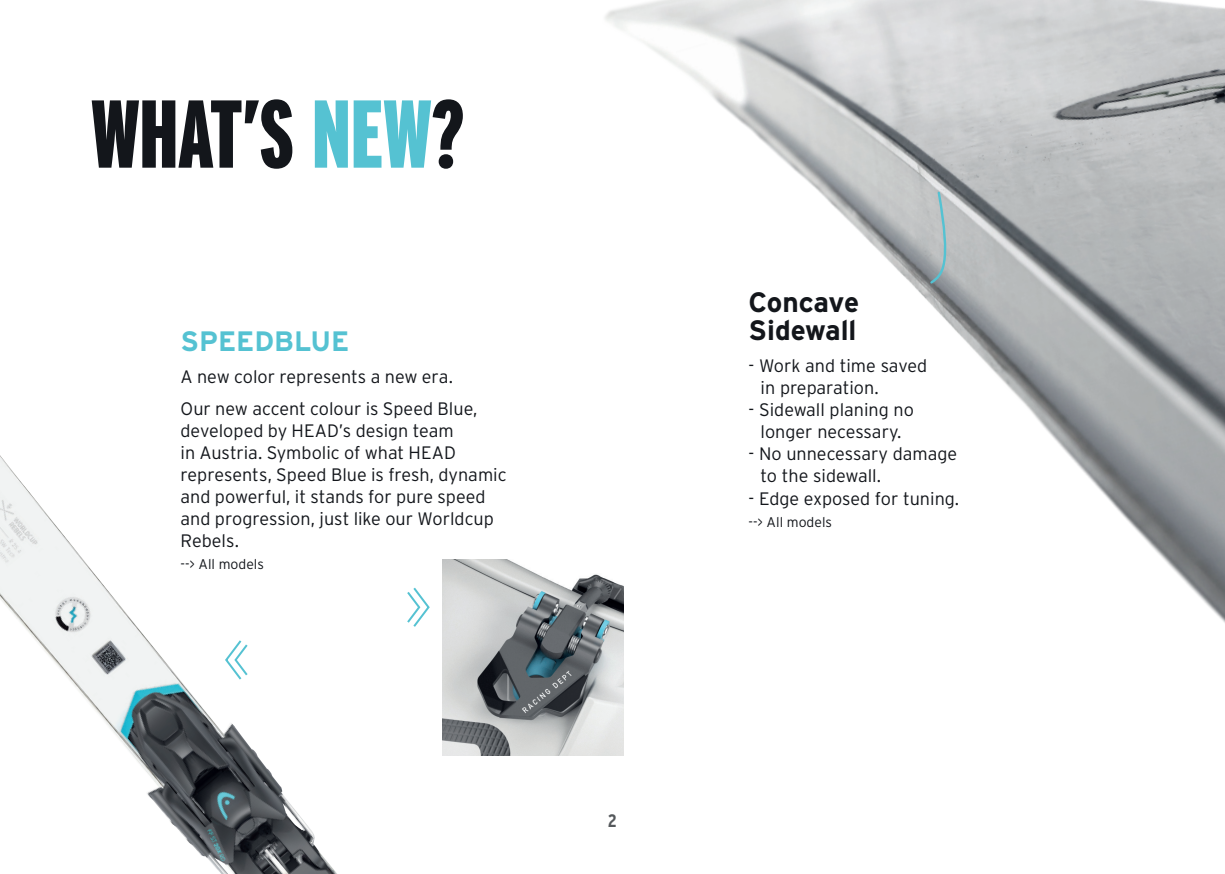
<style>
.page{position:relative;width:1225px;height:874px;background:#fff}
.page>*{position:absolute;margin:0;border:0;box-sizing:border-box;transform-origin:0 0}
.t1{font:900 96px "Interstate Compressed";letter-spacing:-.005em;color:#13161b}
.t2{font:700 28px/28px "Interstate";color:#13161b}
.t3{font:700 28px "Interstate";color:#55c2d2}
.t4{font:300 18px/22px "Interstate";color:#13161b}
.t5{font:700 18px "Interstate Condensed";color:#55595c}
.t6{font:300 14px "Interstate";color:#13161b}
.s1{color:#55c2d2}
</style>
<div class="page">
<img style="left:442px;top:0;width:783px;height:756px">
<svg style="left:928px;top:190px;width:23px;height:95px"></svg>
<img style="left:0;top:455px;width:336px;height:418px">
<svg style="left:407px;top:587px;width:23px;height:40px"></svg>
<img style="left:442px;top:558px;width:182px;height:197px">
<h1 class="t1" style="left:91px;top:81px;width:375px">WHAT’S <span class="s1">NEW</span>?</h1>
<h2 class="t3" style="left:180px;top:325px;width:170px">SPEEDBLUE</h2>
<p class="t4" style="left:180px;top:360px;width:298px;line-height:32px">A new color represents a new era.<br>Our new accent colour is Speed Blue,</p>
<p class="t4" style="left:180px;top:419px;width:327px">developed by HEAD’s design team<br>in Austria. Symbolic of what HEAD represents, Speed Blue is fresh, dynamic and powerful, it stands for pure speed and progression, just like our Worldcup<br>Rebels.</p>
<p class="t6" style="left:180px;top:556px;width:85px">--&gt; All models</p>
<p class="t5" style="left:608px;top:810px;width:11px">2</p>
<h2 class="t2" style="left:748px;top:288px;width:112px">Concave<br>Sidewall</h2>
<p class="t4" style="left:760px;top:355px;width:168px;text-indent:-12px">- Work and time saved in preparation.</p>
<p class="t4" style="left:748px;top:398px;width:167px;text-align:center">- Sidewall planing no longer necessary.</p>
<p class="t4" style="left:760px;top:442px;width:198px;text-indent:-12px">- No unnecessary damage to the sidewall.</p>
<p class="t4" style="left:748px;top:486px;width:212px">- Edge exposed for tuning.</p>
<p class="t6" style="left:748px;top:513px;width:85px">--&gt; All models</p>
</div>
